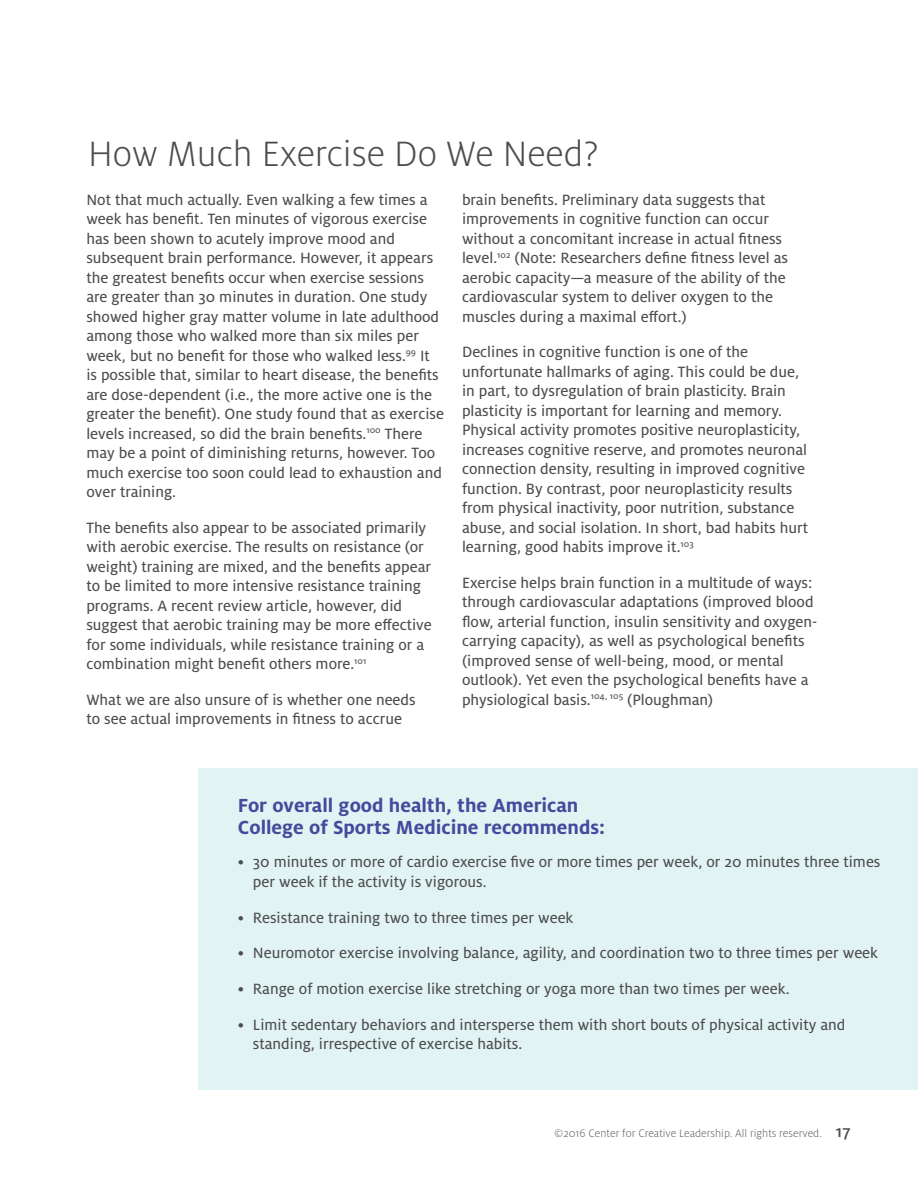
<style>
.page{position:relative;width:918px;height:1188px;background:#fff}
.page>*{position:absolute;margin:0;border:0;box-sizing:border-box;transform-origin:0 0}
.t1{font:300 39px "Milo Pro";color:#4d4d4f}
.t2{font:700 21px/22.5px "Milo Pro";color:#444b9c}
.t3{font:16.5px/19.5px "Milo Pro Text";color:#4d4d4f}
.t4{font:300 12px "Milo Pro";color:#5e6367}
.s1{font-weight:500;font-size:18px;color:#4d4d4f}
</style>
<div class="page">
<div style="left:199px;top:769px;width:719px;height:321px;background:#e2f3f4"></div>
<h1 class="t1" style="left:88px;top:132px;width:512px">How Much Exercise Do We Need?</h1>
<p class="t3" style="left:86px;top:190px;width:359px">Not that much actually. Even walking a few times a week has benefit. Ten minutes of vigorous exercise has been shown to acutely improve mood and subsequent brain performance. However, it appears the greatest benefits occur when exercise sessions are greater than 30 minutes in duration. One study showed higher gray matter volume in late adulthood among those who walked more than six miles per week, but no benefit for those who walked less.<sup>99</sup> It is possible that, similar to heart disease, the benefits are dose-dependent (i.e., the more active one is the greater the benefit). One study found that as exercise levels increased, so did the brain benefits.<sup>100</sup> There may be a point of diminishing returns, however. Too much exercise too soon could lead to exhaustion and over training.</p>
<p class="t3" style="left:86px;top:518px;width:347px">The benefits also appear to be associated primarily with aerobic exercise. The results on resistance (or weight) training are mixed, and the benefits appear to be limited to more intensive resistance training programs. A recent review article, however, did suggest that aerobic training may be more effective for some individuals, while resistance training or a combination might benefit others more.<sup>101</sup></p>
<p class="t3" style="left:86px;top:690px;width:331px">What we are also unsure of is whether one needs to see actual improvements in fitness to accrue</p>
<p class="t3" style="left:462px;top:190px;width:328px">brain benefits. Preliminary data suggests that improvements in cognitive function can occur without a concomitant increase in actual fitness level.<sup>102</sup> (Note: Researchers define fitness level as aerobic capacity—a measure of the ability of the cardiovascular system to deliver oxygen to the muscles during a maximal effort.)</p>
<p class="t3" style="left:462px;top:342px;width:348px">Declines in cognitive function is one of the unfortunate hallmarks of aging. This could be due, in part, to dysregulation of brain plasticity. Brain plasticity is important for learning and memory.<br>Physical activity promotes positive neuroplasticity, increases cognitive reserve, and promotes neuronal connection density, resulting in improved cognitive function. By contrast, poor neuroplasticity results from physical inactivity, poor nutrition, substance abuse, and social isolation. In short, bad habits hurt learning, good habits improve it.<sup>103</sup></p>
<p class="t3" style="left:462px;top:573px;width:357px">Exercise helps brain function in a multitude of ways: through cardiovascular adaptations (improved blood flow, arterial function, insulin sensitivity and oxygen&shy;carrying capacity), as well as psychological benefits (improved sense of well-being, mood, or mental outlook). Yet even the psychological benefits have a physiological basis.<sup>104,</sup> <sup>105</sup> (Ploughman)</p>
<p class="t2" style="left:238px;top:794px;width:369px">For overall good health, the American<br>College of Sports Medicine recommends:</p>
<p class="t3" style="left:253px;top:853px;width:629px;text-indent:-15px">• 30 minutes or more of cardio exercise five or more times per week, or 20 minutes three times per week if the activity is vigorous.</p>
<p class="t3" style="left:238px;top:908px;width:337px">• Resistance training two to three times per week</p>
<p class="t3" style="left:238px;top:943px;width:642px">• Neuromotor exercise involving balance, agility, and coordination two to three times per week</p>
<p class="t3" style="left:238px;top:979px;width:553px">• Range of motion exercise like stretching or yoga more than two times per week.</p>
<p class="t3" style="left:253px;top:1015px;width:594px;text-indent:-15px">• Limit sedentary behaviors and intersperse them with short bouts of physical activity and standing, irrespective of exercise habits.</p>
<p class="t4" style="left:554px;top:1127px;width:298px">©2016 Center for Creative Leadership. All rights reserved. <span class="s1">17</span></p>
</div>
